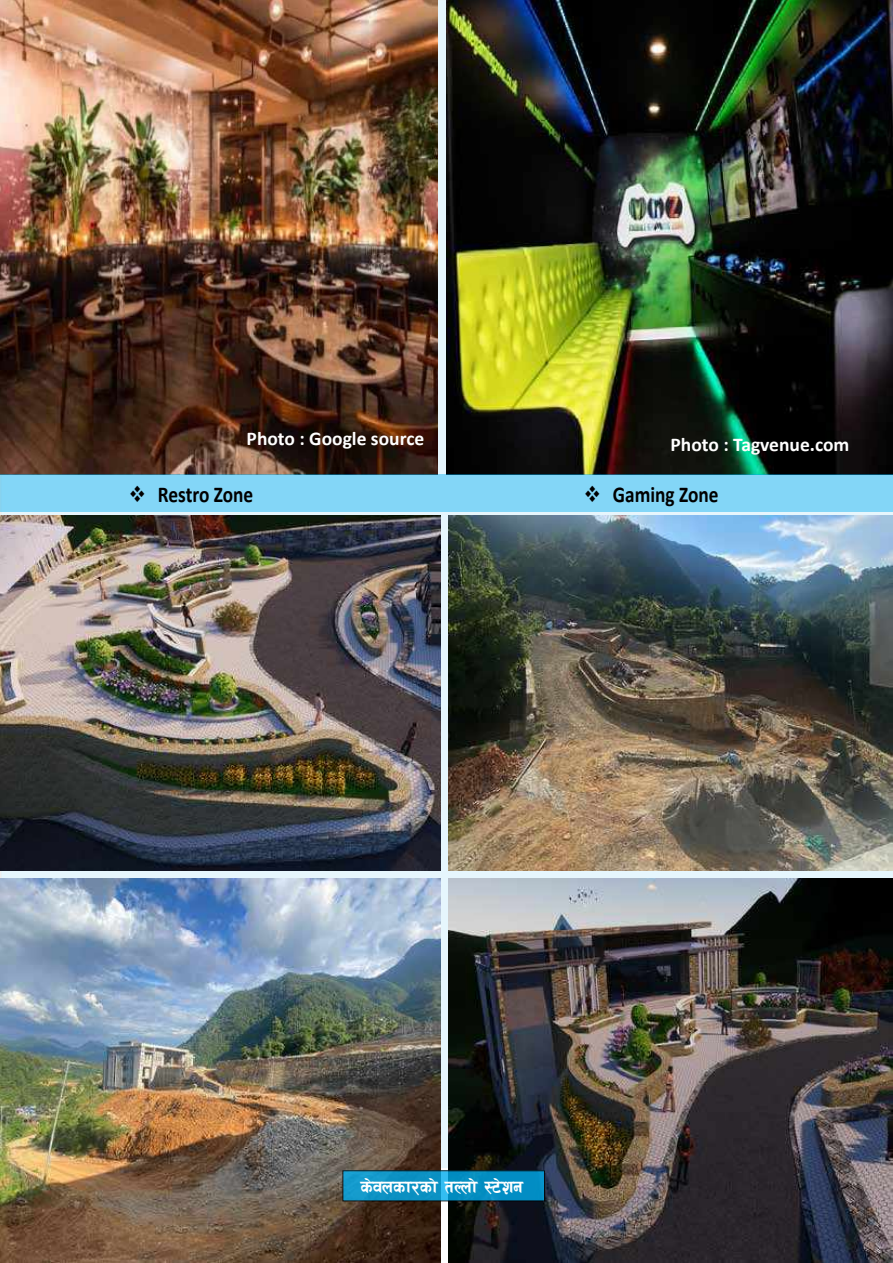
<style>
.page{position:relative;width:893px;height:1263px;background:#fff}
.page>*{position:absolute;margin:0;border:0;box-sizing:border-box;transform-origin:0 0}
.t1{font:700 22.65px "Calibri";color:#000;scale:.85 1}
.t2{font:22.5px "ARAP002";color:#fff}
.t3{font:700 19.5px "Calibri";color:#fff}
</style>
<div class="page">
<img style="left:0;top:0;width:438px;height:474px">
<img style="left:446px;top:0;width:447px;height:474px">
<div style="left:0;top:474px;width:893px;height:38px;background:#83d6f7"></div>
<img style="left:448px;top:516px;width:445px;height:355px">
<img style="left:0;top:878px;width:440px;height:385px">
<img style="left:0;top:516px;width:440px;height:355px">
<img style="left:448px;top:878px;width:445px;height:385px">
<svg style="left:344px;top:1172px;width:199px;height:27px;background:#0a92c6"></svg>
<div style="left:342px;top:1170px;width:203px;height:31px;border:1px solid #000"></div>
<svg style="left:34px;top:790px;width:15px;height:16px"></svg>
<p class="t3" style="left:247px;top:425px;width:179px">Photo : Google source</p>
<p class="t3" style="left:671px;top:430px;width:180px">Photo : Tagvenue.com</p>
<p class="t1" style="left:158px;top:478px;width:114px">Restro Zone</p>
<p class="t1" style="left:613px;top:478px;width:126px">Gaming Zone</p>
<p class="t2" style="left:361px;top:1175px;width:164px">s]jnsf/sf]tNnf]:6]zg</p>
</div>
